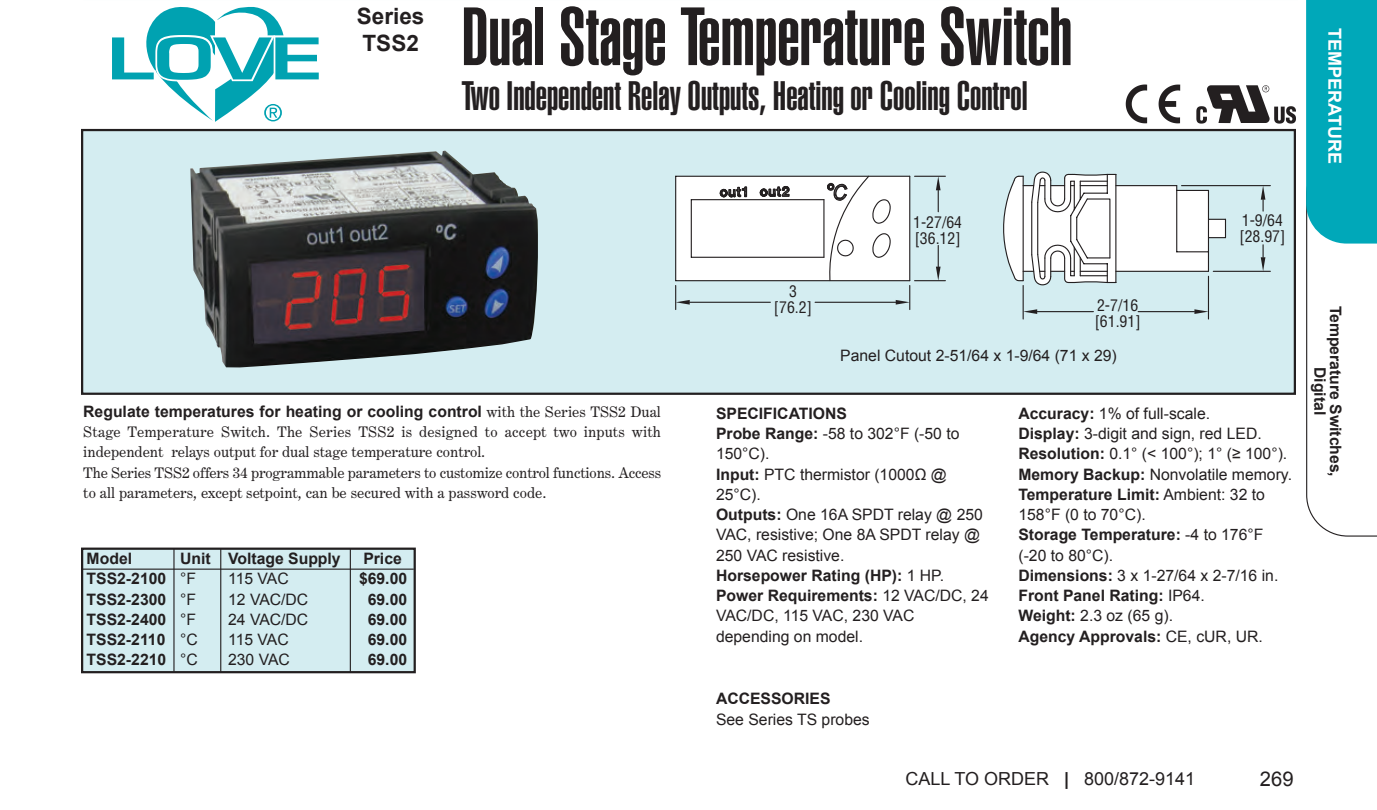
<style>
.page{position:relative;width:1377px;height:810px;background:#fff}
.page>*{position:absolute;margin:0;border:0;box-sizing:border-box;transform-origin:0 0}
.t1{font:900 extra-condensed 81px "Helvetica";color:#231f20}
.t2{font:900 extra-condensed 40.5px "Helvetica";color:#231f20}
.t3{font:700 22.5px/27px "Arial";color:#231f20}
.t4{font:20.25px "Arial";color:#231f20}
.t5{font:18px "Arial";color:#231f20}
.t6{font:700 18px "Arial";color:#fff}
.t7{font:15.75px/20.2px "Arial";color:#231f20}
.t8{font:15.75px/20.2px "Century Expanded T";color:#231f20}
.t9{font:700 15.75px/20.2px "Arial";color:#231f20;text-align:center}
.t10{font:condensed 15.75px/15.8px "Helvetica";color:#231f20}
.s1{font-family:"Century Expanded T";font-weight:400}
.s2{font-weight:700}
</style>
<div class="page">
<hr style="left:83px;top:0;width:1215px;height:1px;background:#00a8b9">
<div style="left:82px;top:549px;width:333px;height:123px;background:#d4edf1"></div>
<div style="left:81px;top:548px;width:335px;height:125px;border:2px solid #231f20"></div>
<div style="left:82px;top:130px;width:1213px;height:264px;background:#d4edf1"></div>
<div style="left:81px;top:129px;width:1215px;height:266px;border:2px solid #231f20"></div>
<div style="left:676px;top:176px;width:234px;height:105px;background:#fff"></div>
<hr style="left:691px;top:257px;width:133px;height:1px;background:#231f20">
<hr style="left:691px;top:199px;width:133px;height:1px;background:#231f20">
<hr style="left:676px;top:176px;width:234px;height:1px;background:#231f20">
<hr style="left:676px;top:280px;width:234px;height:1px;background:#231f20">
<hr style="left:691px;top:200px;width:1px;height:57px;background:#231f20">
<hr style="left:675px;top:176px;width:1px;height:105px;background:#231f20">
<hr style="left:823px;top:200px;width:2px;height:57px;background:#231f20">
<svg style="left:719px;top:186px;width:29px;height:12px"></svg>
<svg style="left:759px;top:186px;width:31px;height:11px"></svg>
<hr style="left:915px;top:176px;width:30px;height:1px;background:#231f20">
<hr style="left:915px;top:280px;width:30px;height:1px;background:#231f20">
<svg style="left:936px;top:176px;width:5px;height:36px"></svg>
<svg style="left:936px;top:245px;width:5px;height:36px"></svg>
<hr style="left:690px;top:302px;width:80px;height:1px;background:#231f20">
<hr style="left:815px;top:302px;width:81px;height:1px;background:#231f20">
<svg style="left:675px;top:285px;width:15px;height:25px"></svg>
<svg style="left:826px;top:175px;width:84px;height:135px"></svg>
<hr style="left:1182px;top:185px;width:88px;height:1px;background:#231f20">
<hr style="left:1213px;top:271px;width:57px;height:1px;background:#231f20">
<svg style="left:1261px;top:186px;width:4px;height:25px"></svg>
<svg style="left:1261px;top:245px;width:4px;height:26px"></svg>
<hr style="left:1023px;top:285px;width:1px;height:34px;background:#231f20">
<hr style="left:1208px;top:276px;width:1px;height:43px;background:#231f20">
<hr style="left:1037px;top:311px;width:56px;height:1px;background:#231f20">
<hr style="left:1138px;top:311px;width:56px;height:1px;background:#231f20">
<svg style="left:1023px;top:309px;width:14px;height:5px"></svg>
<svg style="left:1194px;top:309px;width:14px;height:5px"></svg>
<svg style="left:1003px;top:172px;width:223px;height:114px"></svg>
<img style="left:190px;top:151px;width:348px;height:216px">
<svg style="left:112px;top:7px;width:207px;height:115px"></svg>
<hr style="left:81px;top:569px;width:333px;height:1px;background:#231f20">
<hr style="left:173px;top:548px;width:2px;height:124px;background:#231f20">
<hr style="left:220px;top:548px;width:1px;height:124px;background:#231f20">
<svg style="left:1159px;top:85px;width:21px;height:38px"></svg>
<svg style="left:1126px;top:85px;width:21px;height:38px"></svg>
<svg style="left:1196px;top:85px;width:100px;height:39px"></svg>
<hr style="left:350px;top:548px;width:1px;height:124px;background:#231f20">
<svg style="left:1306px;top:0;width:71px;height:537px"></svg>
<h3 class="t3" style="left:357px;top:2px;width:69px">Series<br>TSS2</h3>
<h1 class="t1" style="left:462px;top:7px;width:612px">Dual Stage Temperature Switch</h1>
<h2 class="t2" style="left:462px;top:81px;width:568px">Two Independent Relay Outputs, Heating or Cooling Control</h2>
<p class="t6" style="left:1345px;top:28px;width:137px;rotate:90deg">TeMPerATUre</p>
<p class="t9" style="left:83px;top:401px;width:579px">regulate temperatures for heating or cooling control <span class="s1">with the Series TSS2 Dual</span></p>
<p class="t8" style="left:83px;top:421px;width:580px">Stage Temperature Switch. The Series TSS2 is designed to accept two inputs with independent relays output for dual stage temperature control.<br>The Series TSS2 offers 34 programmable parameters to customize control functions. Access to all parameters, except setpoint, can be secured with a password code.</p>
<p class="t9" style="left:87px;top:548px;width:81px;text-align:left">Model<br>TSS2-2100<br>TSS2-2300<br>TSS2-2400<br>TSS2-2110<br>TSS2-2210</p>
<p class="t9" style="left:180px;top:548px;width:32px">Unit</p>
<p class="t7" style="left:180px;top:569px;width:19px;text-align:justify">°F °F °F °C °C</p>
<p class="t9" style="left:228px;top:548px;width:114px">Voltage Supply</p>
<p class="t7" style="left:228px;top:569px;width:82px">115 VAC<br>12 VAC/DC<br>24 VAC/DC<br>115 VAC<br>230 VAC</p>
<p class="t9" style="left:359px;top:549px;width:50px">Price $69.00<br>69.00<br>69.00<br>69.00<br>69.00</p>
<p class="t10" style="left:774px;top:283px;width:40px;text-align:center">3 [76.2]</p>
<p class="t10" style="left:913px;top:214px;width:50px">1-27/64 [36.12]</p>
<p class="t10" style="left:1095px;top:298px;width:47px">2-7/16 [61.91]</p>
<p class="t7" style="left:840px;top:345px;width:278px">Panel Cutout 2-51/64 x 1-9/64 (71 x 29)</p>
<p class="t10" style="left:1239px;top:213px;width:47px">1-9/64 [28.97]</p>
<p class="t7" style="left:716px;top:403px;width:274px"><span class="s2">SPeciFicATioNS<br>Probe range:</span> -58 to 302°F (-50 to<br>150°C).<br><span class="s2">input:</span> PTC thermistor (1000Ω @<br>25°C).<br><span class="s2">outputs:</span> One 16A SPDT relay @ 250<br>VAC, resistive; One 8A SPDT relay @<br>250 VAC resistive.<br><span class="s2">Horsepower rating (HP):</span> 1 HP.<br><span class="s2">Power requirements:</span> 12 VAC/DC, 24<br>VAC/DC, 115 VAC, 230 VAC depending on model.</p>
<p class="t7" style="left:1018px;top:403px;width:275px"><span class="s2">Accuracy:</span> 1% of full-scale.<br><span class="s2">Display:</span> 3-digit and sign, red LED. <span class="s2">resolution:</span> 0.1° (&lt; 100°); 1° (≥ 100°).<br><span class="s2">Memory Backup:</span> Nonvolatile memory.<br><span class="s2">Temperature Limit:</span> Ambient: 32 to<br>158°F (0 to 70°C).<br><span class="s2">Storage Temperature:</span> -4 to 176°F (-20 to 80°C).<br><span class="s2">Dimensions:</span> 3 x 1-27/64 x 2-7/16 in.<br><span class="s2">Front Panel rating:</span> IP64.<br><span class="s2">Weight:</span> 2.3 oz (65 g).<br><span class="s2">Agency Approvals:</span> CE, cUR, UR.</p>
<p class="t9" style="left:1343px;top:306px;width:173px;line-height:15.8px;rotate:90deg">Temperature Switches,<br>Digital</p>
<p class="t9" style="left:716px;top:689px;width:116px">AcceSSorieS</p>
<p class="t7" style="left:716px;top:709px;width:155px">See Series TS probes</p>
<p class="t5" style="left:905px;top:769px;width:291px">CALL TO ORDER <span class="s2">|</span> 800/872-9141</p>
<p class="t4" style="left:1260px;top:768px;width:35px">269</p>
</div>
